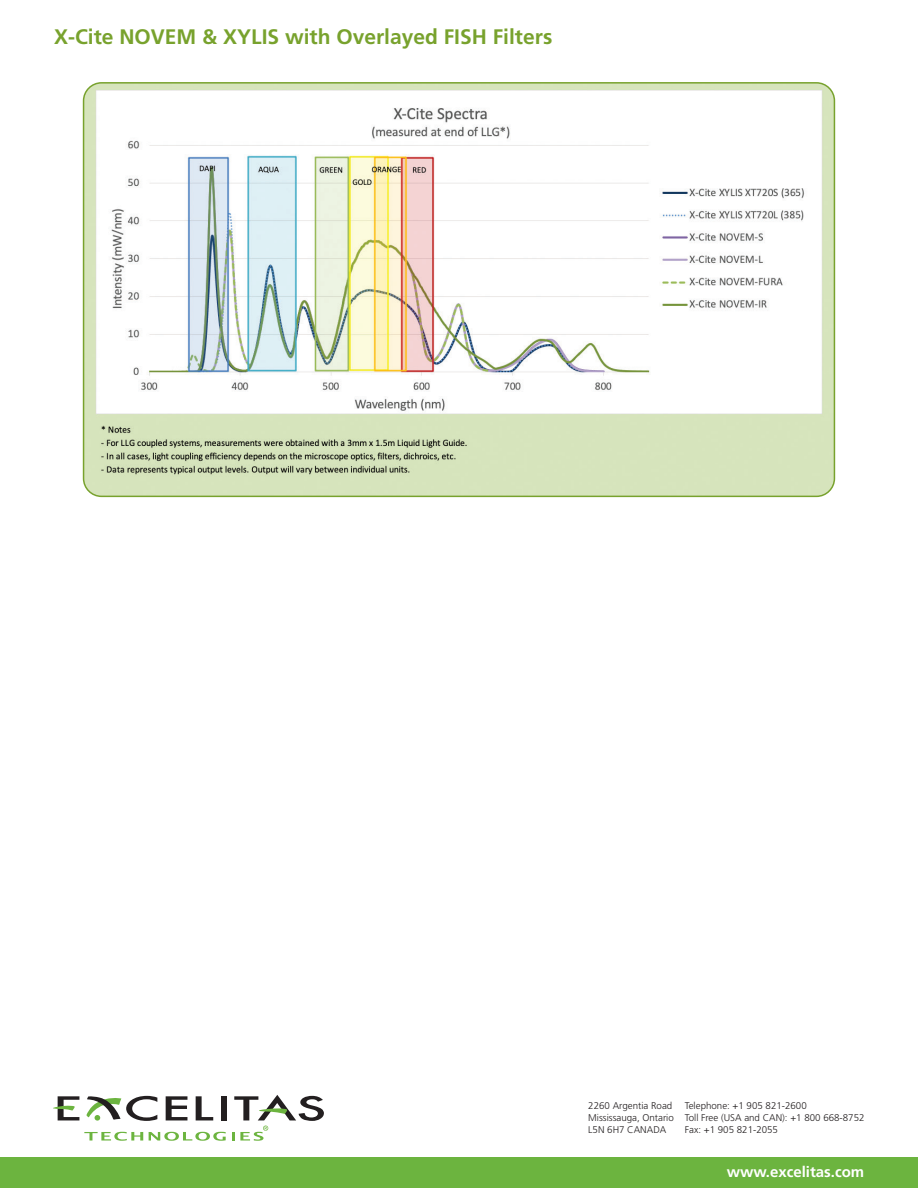
<style>
.page{position:relative;width:918px;height:1188px;background:#fff}
.page>*{position:absolute;margin:0;border:0;box-sizing:border-box;transform-origin:0 0}
.t1{font:700 21px "Frutiger LT Std";color:#78a22d}
.t2{font:700 15px "Frutiger LT Std";color:#fff}
.t3{font:300 9.75px/11.7px "Frutiger LT Std";color:#231f20}
</style>
<div class="page">
<svg style="left:166px;top:1096px;width:21px;height:24px"></svg>
<svg style="left:196px;top:1096px;width:17px;height:24px"></svg>
<div style="left:221px;top:1096px;width:6px;height:24px;background:#231f20"></div>
<svg style="left:84px;top:1132px;width:59px;height:9px"></svg>
<svg style="left:149px;top:1132px;width:77px;height:9px"></svg>
<svg style="left:53px;top:1096px;width:26px;height:24px"></svg>
<svg style="left:86px;top:1095px;width:71px;height:26px"></svg>
<svg style="left:232px;top:1095px;width:92px;height:46px"></svg>
<div style="left:0;top:1158px;width:918px;height:30px;background:#6cb43f"></div>
<img style="left:84px;top:83px;width:750px;height:413px">
<div style="left:83px;top:82px;width:752px;height:415px;border:2px solid #78a22d;border-radius:18px"></div>
<h1 class="t1" style="left:54px;top:24px;width:500px">X-Cite NOVEM &amp; XYLIS with Overlayed FISH Filters</h1>
<p class="t3" style="left:588px;top:1100px;width:87px">2260 Argentia Road<br>Mississauga, Ontario<br>L5N 6H7 CANADA</p>
<p class="t3" style="left:685px;top:1100px;width:181px">Telephone: +1 905 821-2600<br>Toll Free (USA and CAN): +1 800 668-8752<br>Fax: +1 905 821-2055</p>
<h2 class="t2" style="left:727px;top:1163px;width:139px">www.excelitas.com</h2>
</div>
